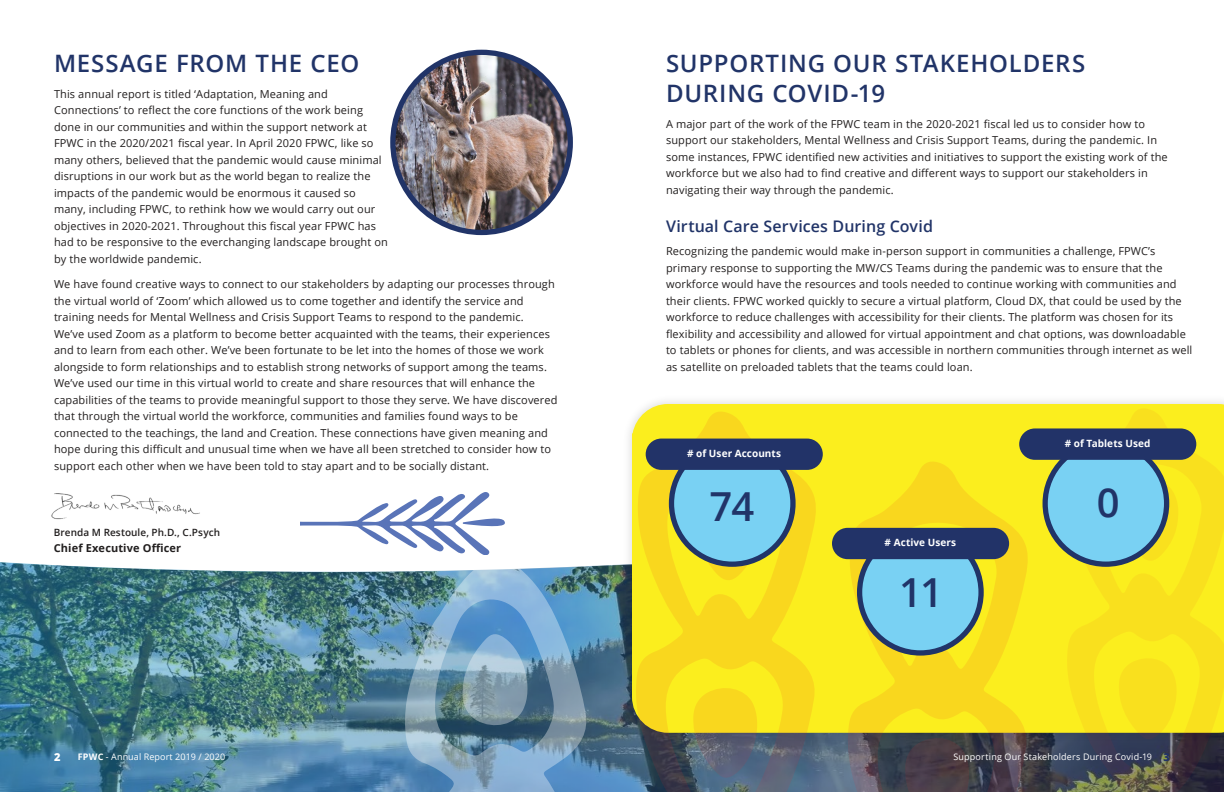
<style>
.page{position:relative;width:1224px;height:792px;background:#fff}
.page>*{position:absolute;margin:0;border:0;box-sizing:border-box;transform-origin:0 0}
.t1{font:600 40px "Open Sans";color:#213468}
.t2{font:600 24px/30px "Open Sans";letter-spacing:.03em;color:#213468}
.t3{font:600 16px "Open Sans";letter-spacing:.005em;color:#213468}
.t4{font:11px/16.5px "Open Sans";letter-spacing:.01em;color:#221f1f}
.Core_Values{font:700 11px "Open Sans";letter-spacing:.01em;color:#221f1f}
.t5{font:800 11px "Open Sans";color:#fff}
.Core_Values-2{font:700 10px "Open Sans";letter-spacing:.01em;color:#fff}
.Core_Values-3{font:600 10px "Open Sans";letter-spacing:.005em;color:#221f1f}
.t6{font:9px "Open Sans";letter-spacing:.015em;color:#fff}
.s1{font-weight:700}
.s2{font-style:italic}
.s3{font-weight:800;font-size:11px;color:#223368}
</style>
<div class="page">
<img style="left:0;top:562px;width:1065px;height:230px">
<div style="left:622px;top:394px;width:602px;height:349px;background:#000;opacity:.14"></div>
<div style="left:632px;top:404px;width:592px;height:329px;background:#fbee1e"></div>
<svg style="left:1065px;top:406px;width:159px;height:386px;background:#d4c527"></svg>
<svg style="left:633px;top:409px;width:187px;height:383px;background:#d5c62f"></svg>
<svg style="left:845px;top:459px;width:187px;height:333px;background:#cfbd2a"></svg>
<img style="left:393px;top:52px;width:177px;height:180px">
<div style="left:390px;top:50px;width:183px;height:185px;border:5px solid #213468;border-radius:50%"></div>
<div style="left:671px;top:443px;width:122px;height:121px;background:#79d1f3;border-radius:50%"></div>
<div style="left:669px;top:440px;width:127px;height:127px;border:5px solid #213468;border-radius:50%"></div>
<div style="left:1045px;top:443px;width:122px;height:121px;background:#79d1f3;border-radius:50%"></div>
<div style="left:1043px;top:440px;width:126px;height:127px;border:5px solid #213468;border-radius:50%"></div>
<div style="left:860px;top:531px;width:121px;height:122px;background:#79d1f3;border-radius:50%"></div>
<div style="left:857px;top:529px;width:127px;height:127px;border:5px solid #213468;border-radius:50%"></div>
<img style="left:402px;top:562px;width:193px;height:230px">
<img style="left:51px;top:493px;width:149px;height:27px">
<svg style="left:301px;top:492px;width:204px;height:63px"></svg>
<div style="left:646px;top:439px;width:177px;height:31px;background:#223368;border-radius:16px"></div>
<div style="left:832px;top:528px;width:177px;height:31px;background:#223368;border-radius:16px"></div>
<div style="left:1019px;top:428px;width:177px;height:32px;background:#223368;border-radius:16px"></div>
<h2 class="t2" style="left:54px;top:48px;width:307px">MESSAGE FROM THE CEO</h2>
<p class="t4" style="left:54px;top:85px;width:335px">This annual report is titled ‘Adaptation, Meaning and Connections’ to reflect the core functions of the work being done in our communities and within the support network at FPWC in the 2020/2021 fiscal year. In April 2020 FPWC, like so many others, believed that the pandemic would cause minimal disruptions in our work but as the world began to realize the impacts of the pandemic would be enormous it caused so many, including FPWC, to rethink how we would carry out our objectives in 2020-2021. Throughout this fiscal year FPWC has had to be responsive to the everchanging landscape brought on by the worldwide pandemic.</p>
<p class="t4" style="left:54px;top:276px;width:505px">We have found creative ways to connect to our stakeholders by adapting our processes through the virtual world of ‘Zoom’ which allowed us to come together and identify the service and training needs for Mental Wellness and Crisis Support Teams to respond to the pandemic.<br>We’ve used Zoom as a platform to become better acquainted with the teams, their experiences and to learn from each other. We’ve been fortunate to be let into the homes of those we work alongside to form relationships and to establish strong networks of support among the teams.<br>We’ve used our time in this virtual world to create and share resources that will enhance the capabilities of the teams to provide meaningful support to those they serve. We have discovered that through the virtual world the workforce, communities and families found ways to be connected to the teachings, the land and Creation. These connections have given meaning and hope during this difficult and unusual time when we have all been stretched to consider how to support each other when we have been told to stay apart and to be socially distant.</p>
<p class="Core_Values-3" style="left:54px;top:525px;width:168px">Brenda M Restoule, Ph.D., C.Psych</p>
<p class="Core_Values" style="left:54px;top:541px;width:129px">Chief Executive Officer</p>
<h2 class="t2" style="left:666px;top:48px;width:421px">SUPPORTING OUR STAKEHOLDERS<br>DURING COVID-19</h2>
<p class="t4" style="left:666px;top:115px;width:503px">A major part of the work of the FPWC team in the 2020-2021 fiscal led us to consider how to support our stakeholders, Mental Wellness and Crisis Support Teams, during the pandemic. In some instances, FPWC identified new activities and initiatives to support the existing work of the workforce but we also had to find creative and different ways to support our stakeholders in navigating their way through the pandemic.</p>
<h3 class="t3" style="left:666px;top:215px;width:268px">Virtual Care Services During Covid</h3>
<h3 class="t4" style="left:666px;top:243px;width:528px">Recognizing the pandemic would make in-person support in communities a challenge, FPWC’s primary response to supporting the MW/CS Teams during the pandemic was to ensure that the workforce would have the resources and tools needed to continue working with communities and their clients. FPWC worked quickly to secure a virtual platform, Cloud DX, that could be used by the workforce to reduce challenges with accessibility for their clients. The platform was chosen for its flexibility and accessibility and allowed for virtual appointment and chat options, was downloadable to tablets or phones for clients, and was accessible in northern communities through internet as well as satellite on preloaded tablets that the teams could loan.</h3>
<p class="Core_Values-2" style="left:687px;top:446px;width:95px"># of User Accounts</p>
<p class="Core_Values-2" style="left:1065px;top:436px;width:87px"># of Tablets Used</p>
<h2 class="t1" style="left:710px;top:479px;width:46px">74</h2>
<h2 class="t1" style="left:1097px;top:475px;width:24px">0</h2>
<p class="Core_Values-2" style="left:885px;top:536px;width:73px"># Active Users</p>
<h2 class="t1" style="left:899px;top:565px;width:45px">11</h2>
<p class="t5" style="left:54px;top:748px;width:8px">2</p>
<p class="t6" style="left:78px;top:750px;width:149px"><span class="s1">FPWC</span> <span class="s2">-</span> Annual Report 2019 / 2020</p>
<p class="t6" style="left:953px;top:750px;width:218px">Supporting Our Stakeholders During Covid-19 <span class="s3">3</span></p>
</div>
